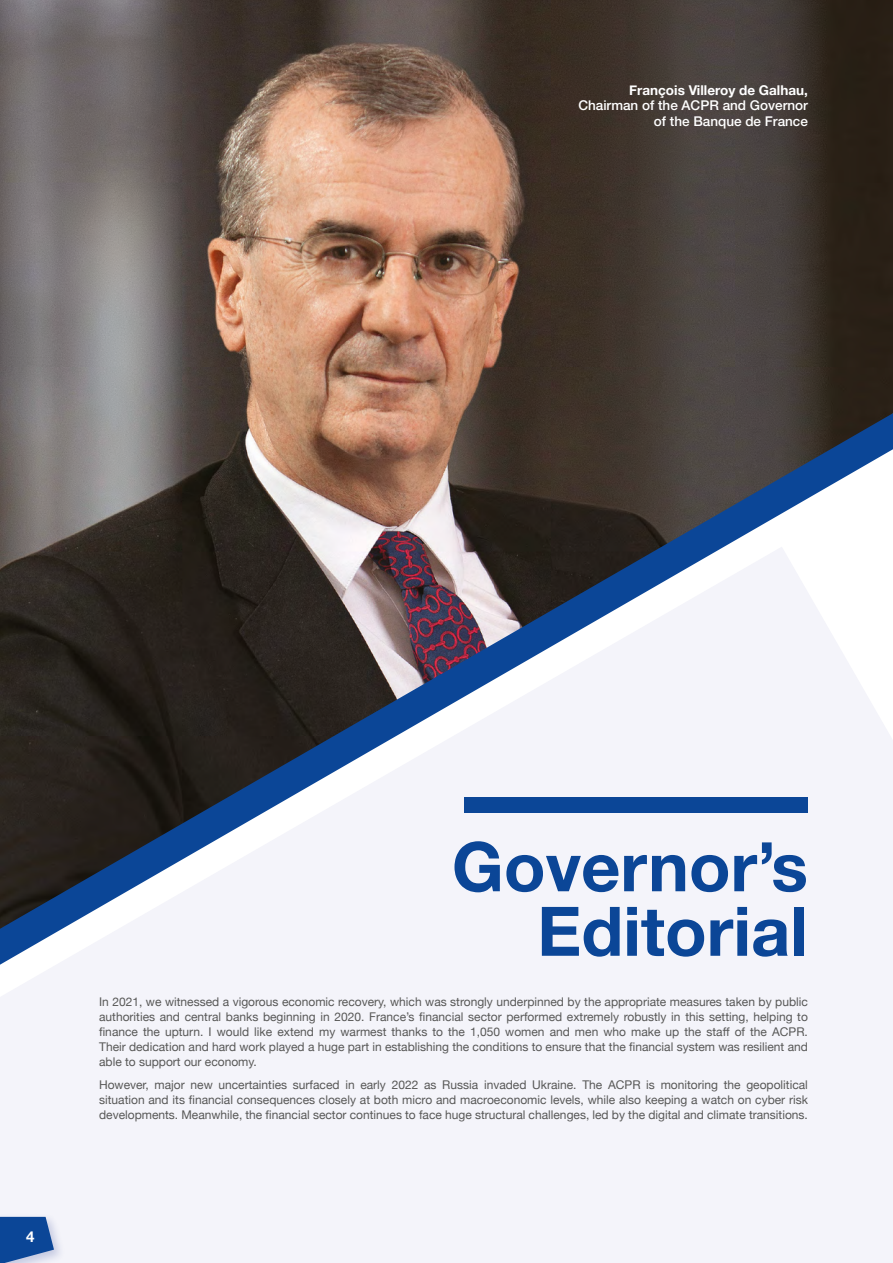
<style>
.page{position:relative;width:893px;height:1263px;background:#fff}
.page>*{position:absolute;margin:0;border:0;box-sizing:border-box;transform-origin:0 0}
.t1{font:700 68.4px/64.5px "Helvetica Neue";color:#0b4697;text-align:right}
.t2{font:700 15px "Helvetica Neue";color:#fff}
.t3{font:500 13.5px/16.2px "Helvetica Neue";color:#fff;text-align:right}
.t4{font:700 13.5px "Helvetica Neue";color:#fff}
.t5{font:12px/15px "Helvetica Neue";color:#575756;text-align:justify}
</style>
<div class="page">
<div style="left:0;top:965px;width:893px;height:298px;background:#f4f4fa"></div>
<svg style="left:0;top:929px;width:893px;height:36px;fill:#f4f4fa"></svg>
<img style="left:0;top:0;width:893px;height:929px">
<div style="left:464px;top:797px;width:344px;height:15px;background:#0b4697"></div>
<div style="left:0;top:1212px;width:65px;height:51px;background:#24388d;opacity:.22"></div>
<svg style="left:0;top:1217px;width:54px;height:46px;background:#3162a6"></svg>
<p class="t4" style="left:629px;top:79px;width:180px">François Villeroy de Galhau,</p>
<p class="t3" style="left:578px;top:97px;width:231px">Chairman of the ACPR and Governor of the Banque de France</p>
<p class="t2" style="left:26px;top:1225px;width:10px">4</p>
<h1 class="t1" style="left:452px;top:836px;width:358px">Governor’s<br>Editorial</h1>
<p class="t5" style="left:99px;top:994px;width:710px">In 2021, we witnessed a vigorous economic recovery, which was strongly underpinned by the appropriate measures taken by public authorities and central banks beginning in 2020. France’s financial sector performed extremely robustly in this setting, helping to finance the upturn. I would like extend my warmest thanks to the 1,050 women and men who make up the staff of the ACPR.<br>Their dedication and hard work played a huge part in establishing the conditions to ensure that the financial system was resilient and able to support our economy.</p>
<p class="t5" style="left:99px;top:1078px;width:710px">However, major new uncertainties surfaced in early 2022 as Russia invaded Ukraine. The ACPR is monitoring the geopolitical situation and its financial consequences closely at both micro and macroeconomic levels, while also keeping a watch on cyber risk developments. Meanwhile, the financial sector continues to face huge structural challenges, led by the digital and climate transitions.</p>
</div>
